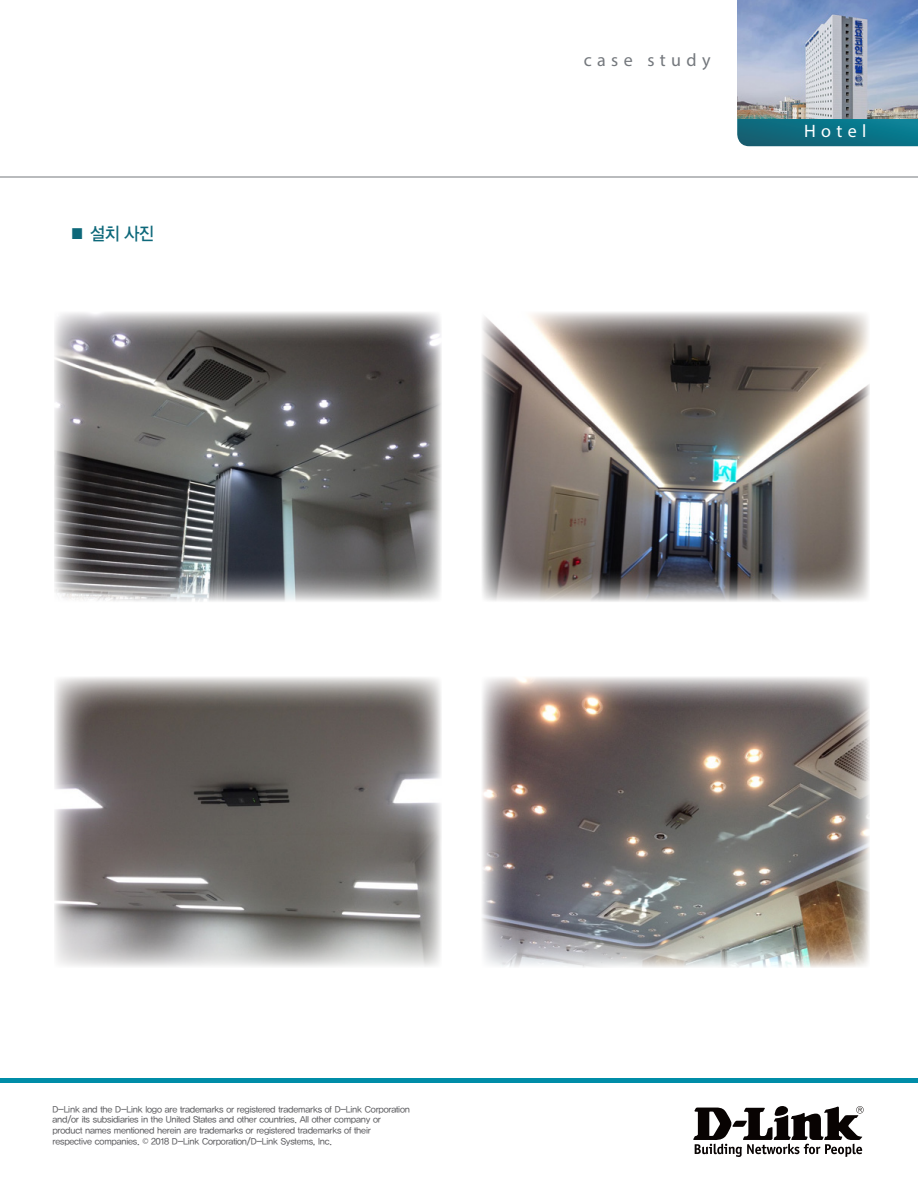
<style>
.page{position:relative;width:918px;height:1188px;background:#fff}
.page>*{position:absolute;margin:0;border:0;box-sizing:border-box;transform-origin:0 0}
.t1{font:18px "Myriad Pro";letter-spacing:.3em;color:#74787d}
.t2{font:18px "Myriad Pro";letter-spacing:.3em;color:#fff}
.t3{font:18px "YDIYGO130";color:#0d687a;scale:.9 1}
.t4{font:9px/10.8px "YDIYGO130";letter-spacing:-.025em;color:#636366}
.s1{font-family:"Myriad Pro"}
</style>
<div class="page">
<hr style="left:0;top:177px;width:918px;height:1px;background:#74787d">
<svg style="left:693px;top:1106px;width:171px;height:51px"></svg>
<hr style="left:0;top:1079px;width:918px;height:4px;background:#008da8">
<svg style="left:737px;top:119px;width:181px;height:27px"></svg>
<img style="left:737px;top:0;width:181px;height:119px">
<img style="left:54px;top:312px;width:387px;height:290px">
<img style="left:482px;top:312px;width:387px;height:290px">
<img style="left:54px;top:677px;width:387px;height:290px">
<img style="left:482px;top:677px;width:387px;height:290px">
<p class="t3" style="left:69px;top:224px;width:96px">■ 설치 사진</p>
<p class="t1" style="left:584px;top:48px;width:128px">case study</p>
<p class="t2" style="left:804px;top:120px;width:64px">Hotel</p>
<p class="t4" style="left:52px;top:1104px;width:359px">D-Link and the D-Link logo are trademarks or registered trademarks of D-Link Corporation and/or its subsidiaries in the United States and other countries. All other company or product names mentioned herein are trademarks or registered trademarks of their respective companies. <span class="s1">©</span> 2018 D-Link Corporation/D-Link Systems, Inc.</p>
</div>
